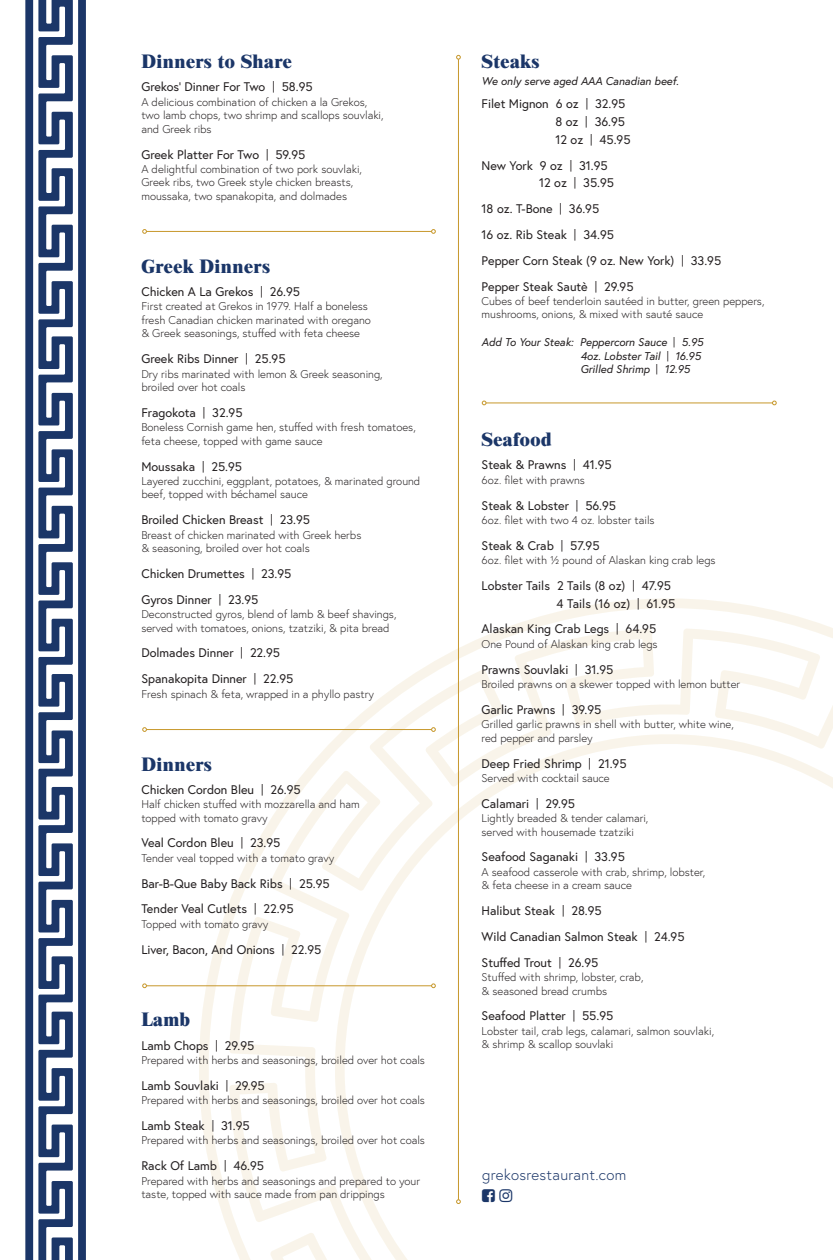
<style>
.page{position:relative;width:833px;height:1260px;background:#fff}
.page>*{position:absolute;margin:0;border:0;box-sizing:border-box;transform-origin:0 0}
.t1{font:800 18.75px "Times";letter-spacing:.025em;color:#1b3668}
.t2{font:300 15px "Europa";letter-spacing:.02em;color:#1b3668}
.t3{font:12.5px/25.8px "Europa";color:#231f20}
.t4{font:300 11.25px/13.5px "Europa";color:#231f20}
.t5{font:italic 11.25px/13.5px "Europa";color:#231f20}
.s1{font-family:"Gotham"}
.s2{font-family:"Gotham";font-style:normal}
</style>
<div class="page">
<svg style="left:186px;top:599px;width:646px;height:661px"></svg>
<svg style="left:326px;top:725px;width:506px;height:535px"></svg>
<hr style="left:458px;top:59px;width:1px;height:1141px;background:#c7982c">
<svg style="left:456px;top:55px;width:5px;height:5px"></svg>
<svg style="left:456px;top:1199px;width:5px;height:5px"></svg>
<svg style="left:78px;top:0;width:8px;height:1260px"></svg>
<svg style="left:25px;top:0;width:8px;height:1260px"></svg>
<svg style="left:38px;top:0;width:35px;height:1260px;fill:#1b3668"></svg>
<hr style="left:486px;top:402px;width:286px;height:1px;background:#c7982c">
<svg style="left:482px;top:401px;width:4px;height:4px"></svg>
<svg style="left:772px;top:401px;width:4px;height:4px"></svg>
<hr style="left:146px;top:231px;width:285px;height:1px;background:#c7982c">
<svg style="left:142px;top:229px;width:5px;height:5px"></svg>
<svg style="left:431px;top:229px;width:5px;height:5px"></svg>
<hr style="left:146px;top:729px;width:285px;height:1px;background:#c7982c">
<svg style="left:142px;top:727px;width:5px;height:5px"></svg>
<svg style="left:431px;top:727px;width:5px;height:5px"></svg>
<hr style="left:146px;top:985px;width:285px;height:1px;background:#c7982c">
<svg style="left:142px;top:983px;width:5px;height:5px"></svg>
<svg style="left:431px;top:983px;width:5px;height:5px"></svg>
<svg style="left:482px;top:1189px;width:30px;height:13px"></svg>
<h1 class="t1" style="left:141px;top:50px;width:152px">Dinners to Share</h1>
<p class="t3" style="left:141px;top:74px;width:173px">Grekos’ Dinner For Two <span class="s1">|</span> 58.95</p>
<p class="t4" style="left:141px;top:95px;width:244px">A delicious combination of chicken a la Grekos, two lamb chops, two shrimp and scallops souvlaki, and Greek ribs</p>
<p class="t3" style="left:141px;top:141px;width:165px">Greek Platter For Two <span class="s1">|</span> 59.95</p>
<p class="t4" style="left:141px;top:162px;width:222px">A delightful combination of two pork souvlaki,<br>Greek ribs, two Greek style chicken breasts, moussaka, two spanakopita, and dolmades</p>
<h1 class="t1" style="left:141px;top:255px;width:130px">Greek Dinners</h1>
<p class="t3" style="left:141px;top:278px;width:160px">Chicken A La Grekos <span class="s1">|</span> 26.95</p>
<p class="t4" style="left:141px;top:300px;width:231px">First created at Grekos in 1979. Half a boneless fresh Canadian chicken marinated with oregano &amp; Greek seasonings, stuffed with feta cheese</p>
<p class="t3" style="left:141px;top:346px;width:146px">Greek Ribs Dinner <span class="s1">|</span> 25.95</p>
<p class="t4" style="left:141px;top:367px;width:243px">Dry ribs marinated with lemon &amp; Greek seasoning, broiled over hot coals</p>
<p class="t3" style="left:141px;top:399px;width:103px">Fragokota <span class="s1">|</span> 32.95</p>
<p class="t4" style="left:141px;top:420px;width:276px">Boneless Cornish game hen, stuffed with fresh tomatoes, feta cheese, topped with game sauce</p>
<p class="t3" style="left:141px;top:453px;width:102px">Moussaka <span class="s1">|</span> 25.95</p>
<p class="t4" style="left:141px;top:474px;width:280px">Layered zucchini, eggplant, potatoes, &amp; marinated ground beef, topped with béchamel sauce</p>
<p class="t3" style="left:141px;top:507px;width:170px">Broiled Chicken Breast <span class="s1">|</span> 23.95</p>
<p class="t4" style="left:141px;top:528px;width:221px">Breast of chicken marinated with Greek herbs &amp; seasoning, broiled over hot coals</p>
<p class="t3" style="left:141px;top:560px;width:151px">Chicken Drumettes <span class="s1">|</span> 23.95<br>Gyros Dinner <span class="s1">|</span> 23.95</p>
<p class="t4" style="left:141px;top:607px;width:256px">Deconstructed gyros, blend of lamb &amp; beef shavings, served with tomatoes, onions, tzatziki, &amp; pita bread</p>
<p class="t3" style="left:141px;top:640px;width:153px">Dolmades Dinner <span class="s1">|</span> 22.95<br>Spanakopita Dinner <span class="s1">|</span> 22.95</p>
<p class="t4" style="left:141px;top:687px;width:234px">Fresh spinach &amp; feta, wrapped in a phyllo pastry</p>
<h1 class="t1" style="left:141px;top:752px;width:72px">Dinners</h1>
<p class="t3" style="left:141px;top:776px;width:161px">Chicken Cordon Bleu <span class="s1">|</span> 26.95</p>
<p class="t4" style="left:141px;top:797px;width:220px">Half chicken stuffed with mozzarella and ham topped with tomato gravy</p>
<p class="t3" style="left:141px;top:830px;width:140px">Veal Cordon Bleu <span class="s1">|</span> 23.95</p>
<p class="t4" style="left:141px;top:851px;width:194px">Tender veal topped with a tomato gravy</p>
<p class="t3" style="left:141px;top:870px;width:190px">Bar-B-Que Baby Back Ribs <span class="s1">|</span> 25.95<br>Tender Veal Cutlets <span class="s1">|</span> 22.95</p>
<p class="t4" style="left:141px;top:917px;width:128px">Topped with tomato gravy</p>
<p class="t3" style="left:141px;top:936px;width:181px">Liver, Bacon, And Onions <span class="s1">|</span> 22.95</p>
<h1 class="t1" style="left:141px;top:1008px;width:50px">Lamb</h1>
<p class="t3" style="left:141px;top:1032px;width:115px">Lamb Chops <span class="s1">|</span> 29.95</p>
<p class="t4" style="left:141px;top:1053px;width:285px">Prepared with herbs and seasonings, broiled over hot coals</p>
<p class="t3" style="left:141px;top:1072px;width:125px">Lamb Souvlaki <span class="s1">|</span> 29.95</p>
<p class="t4" style="left:141px;top:1093px;width:285px">Prepared with herbs and seasonings, broiled over hot coals</p>
<p class="t3" style="left:141px;top:1112px;width:110px">Lamb Steak <span class="s1">|</span> 31.95</p>
<p class="t4" style="left:141px;top:1134px;width:285px">Prepared with herbs and seasonings, broiled over hot coals</p>
<p class="t3" style="left:141px;top:1153px;width:124px">Rack Of Lamb <span class="s1">|</span> 46.95</p>
<p class="t4" style="left:141px;top:1174px;width:280px">Prepared with herbs and seasonings and prepared to your taste, topped with sauce made from pan drippings</p>
<h1 class="t1" style="left:481px;top:50px;width:59px">Steaks</h1>
<p class="t5" style="left:481px;top:74px;width:199px">We only serve aged AAA Canadian beef.</p>
<p class="t3" style="left:555px;top:95px;width:77px;line-height:17.8px;text-indent:-74px">Filet Mignon 6 oz <span class="s1">|</span> 32.95<br>8 oz <span class="s1">|</span> 36.95<br>12 oz <span class="s1">|</span> 45.95</p>
<p class="t3" style="left:539px;top:156px;width:76px;line-height:17.8px;text-indent:-58px">New York 9 oz <span class="s1">|</span> 31.95<br>12 oz <span class="s1">|</span> 35.95</p>
<p class="t3" style="left:481px;top:196px;width:241px">18 oz. T-Bone <span class="s1">|</span> 36.95<br>16 oz. Rib Steak <span class="s1">|</span> 34.95<br>Pepper Corn Steak (9 oz. New York) <span class="s1">|</span> 33.95<br>Pepper Steak Sautè <span class="s1">|</span> 29.95</p>
<p class="t4" style="left:481px;top:294px;width:284px">Cubes of beef tenderloin sautéed in butter, green peppers, mushrooms, onions, &amp; mixed with sauté sauce</p>
<p class="t5" style="left:580px;top:335px;width:124px;text-indent:-99px">Add To Your Steak: Peppercorn Sauce <span class="s2">|</span> 5.95<br>4oz. Lobster Tail <span class="s2">|</span> 16.95<br>Grilled Shrimp <span class="s2">|</span> 12.95</p>
<h1 class="t1" style="left:481px;top:428px;width:72px">Seafood</h1>
<p class="t3" style="left:481px;top:452px;width:132px">Steak &amp; Prawns <span class="s1">|</span> 41.95</p>
<p class="t4" style="left:481px;top:473px;width:105px">6oz. filet with prawns</p>
<p class="t3" style="left:481px;top:492px;width:136px">Steak &amp; Lobster <span class="s1">|</span> 56.95</p>
<p class="t4" style="left:481px;top:513px;width:174px">6oz. filet with two 4 oz. lobster tails</p>
<p class="t3" style="left:481px;top:532px;width:119px">Steak &amp; Crab <span class="s1">|</span> 57.95</p>
<p class="t4" style="left:481px;top:553px;width:235px">6oz. filet with ½ pound of Alaskan king crab legs</p>
<p class="t3" style="left:556px;top:576px;width:120px;line-height:17.8px;text-indent:-75px">Lobster Tails 2 Tails (8 oz) <span class="s1">|</span> 47.95<br>4 Tails (16 oz) <span class="s1">|</span> 61.95</p>
<p class="t3" style="left:481px;top:616px;width:176px">Alaskan King Crab Legs <span class="s1">|</span> 64.95</p>
<p class="t4" style="left:481px;top:637px;width:178px">One Pound of Alaskan king crab legs</p>
<p class="t3" style="left:481px;top:656px;width:133px">Prawns Souvlaki <span class="s1">|</span> 31.95</p>
<p class="t4" style="left:481px;top:677px;width:260px">Broiled prawns on a skewer topped with lemon butter</p>
<p class="t3" style="left:481px;top:696px;width:121px">Garlic Prawns <span class="s1">|</span> 39.95</p>
<p class="t4" style="left:481px;top:717px;width:254px">Grilled garlic prawns in shell with butter, white wine, red pepper and parsley</p>
<p class="t3" style="left:481px;top:750px;width:146px">Deep Fried Shrimp <span class="s1">|</span> 21.95</p>
<p class="t4" style="left:481px;top:771px;width:130px">Served with cocktail sauce</p>
<p class="t3" style="left:481px;top:790px;width:95px">Calamari <span class="s1">|</span> 29.95</p>
<p class="t4" style="left:481px;top:811px;width:168px">Lightly breaded &amp; tender calamari, served with housemade tzatziki</p>
<p class="t3" style="left:481px;top:844px;width:145px">Seafood Saganaki <span class="s1">|</span> 33.95</p>
<p class="t4" style="left:481px;top:865px;width:225px">A seafood casserole with crab, shrimp, lobster, &amp; feta cheese in a cream sauce</p>
<p class="t3" style="left:481px;top:898px;width:204px">Halibut Steak <span class="s1">|</span> 28.95<br>Wild Canadian Salmon Steak <span class="s1">|</span> 24.95<br>Stuffed Trout <span class="s1">|</span> 26.95</p>
<p class="t4" style="left:481px;top:970px;width:163px">Stuffed with shrimp, lobster, crab, &amp; seasoned bread crumbs</p>
<p class="t3" style="left:481px;top:1003px;width:133px">Seafood Platter <span class="s1">|</span> 55.95</p>
<p class="t4" style="left:481px;top:1024px;width:234px">Lobster tail, crab legs, calamari, salmon souvlaki, &amp; shrimp &amp; scallop souvlaki</p>
<h2 class="t2" style="left:482px;top:1165px;width:145px">grekosrestaurant.com</h2>
</div>
